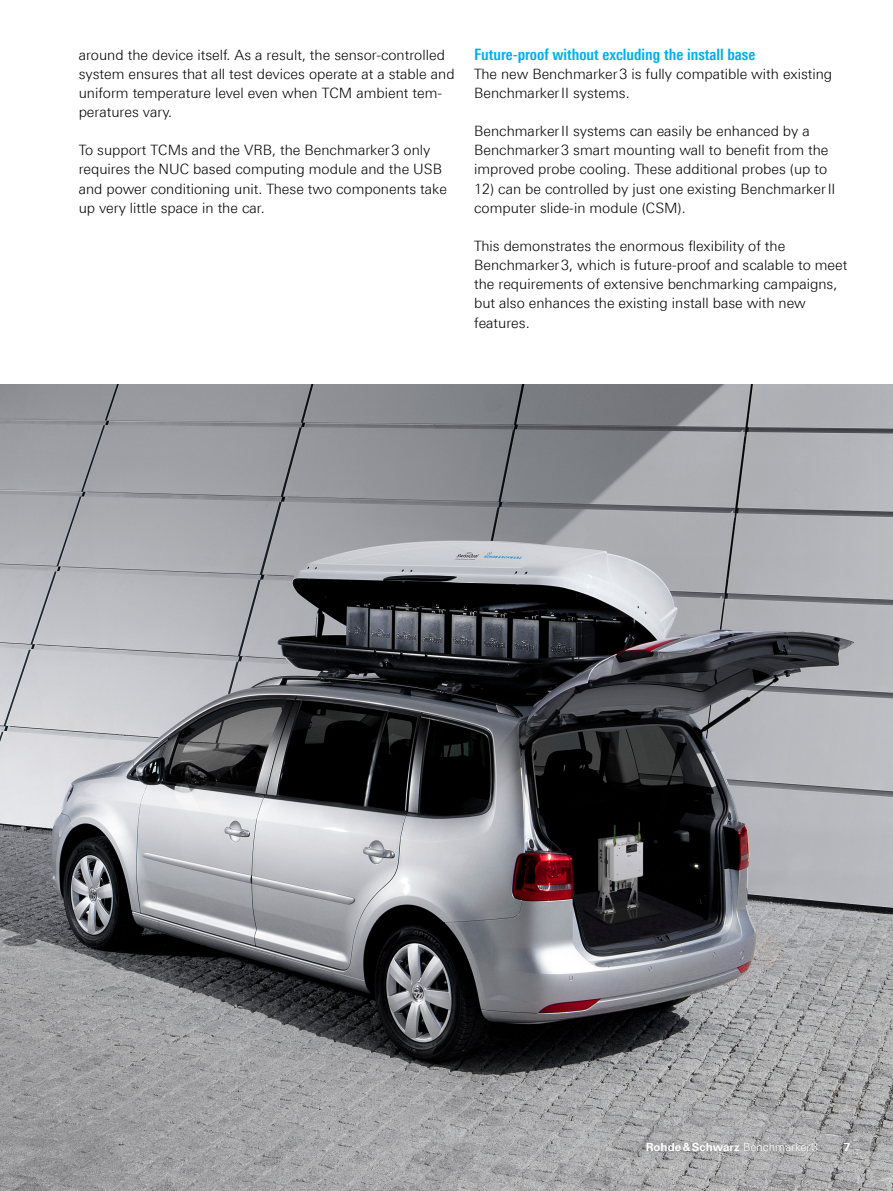
<style>
.page{position:relative;width:893px;height:1191px;background:#fff}
.page>*{position:absolute;margin:0;border:0;box-sizing:border-box;transform-origin:0 0}
.Absatzfett_cyan{font:700 15.75px "Linotype Univers 620 Cn";color:#00aeef}
.Haupttext{font:300 14.25px/19.2px "Linotype Univers 330";color:#000}
.Haupttext_ohne_Absta{font:300 14.25px/19.2px "Linotype Univers 330";color:#000}
.Fusszeile_rechts{font:700 11.25px "Linotype Univers 630";color:#fff}
.s1{font-family:"Linotype Univers 330";font-weight:300}
</style>
<div class="page">
<img style="left:0;top:385px;width:893px;height:806px">
<p class="Haupttext" style="left:79px;top:45px;width:377px">around the device itself. As a result, the sensor-controlled system ensures that all test devices operate at a stable and uniform temperature level even when TCM ambient tem&shy;peratures vary.</p>
<p class="Haupttext" style="left:79px;top:140px;width:370px">To support TCMs and the VRB, the Benchmarker3 only requires the NUC based computing module and the USB and power conditioning unit. These two components take up very little space in the car.</p>
<p class="Absatzfett_cyan" style="left:474px;top:45px;width:283px">Future-proof without excluding the install base</p>
<p class="Haupttext_ohne_Absta" style="left:474px;top:64px;width:360px">The new Benchmarker3 is fully compatible with existing<br>BenchmarkerII systems.</p>
<p class="Haupttext" style="left:474px;top:121px;width:356px">BenchmarkerII systems can easily be enhanced by a<br>Benchmarker3 smart mounting wall to benefit from the improved probe cooling. These additional probes (up to</p>
<p class="Haupttext" style="left:474px;top:179px;width:363px">12) can be controlled by just one existing BenchmarkerII computer slide-in module (CSM).</p>
<p class="Haupttext" style="left:474px;top:236px;width:375px">This demonstrates the enormous flexibility of the Benchmarker3, which is future-proof and scalable to meet the requirements of extensive benchmarking campaigns, but also enhances the existing install base with new features.</p>
<p class="Fusszeile_rechts" style="left:646px;top:1139px;width:174px">Rohde&amp;Schwarz <span class="s1">Benchmarker3</span></p>
<p class="Fusszeile_rechts" style="left:843px;top:1139px;width:9px">7</p>
</div>
